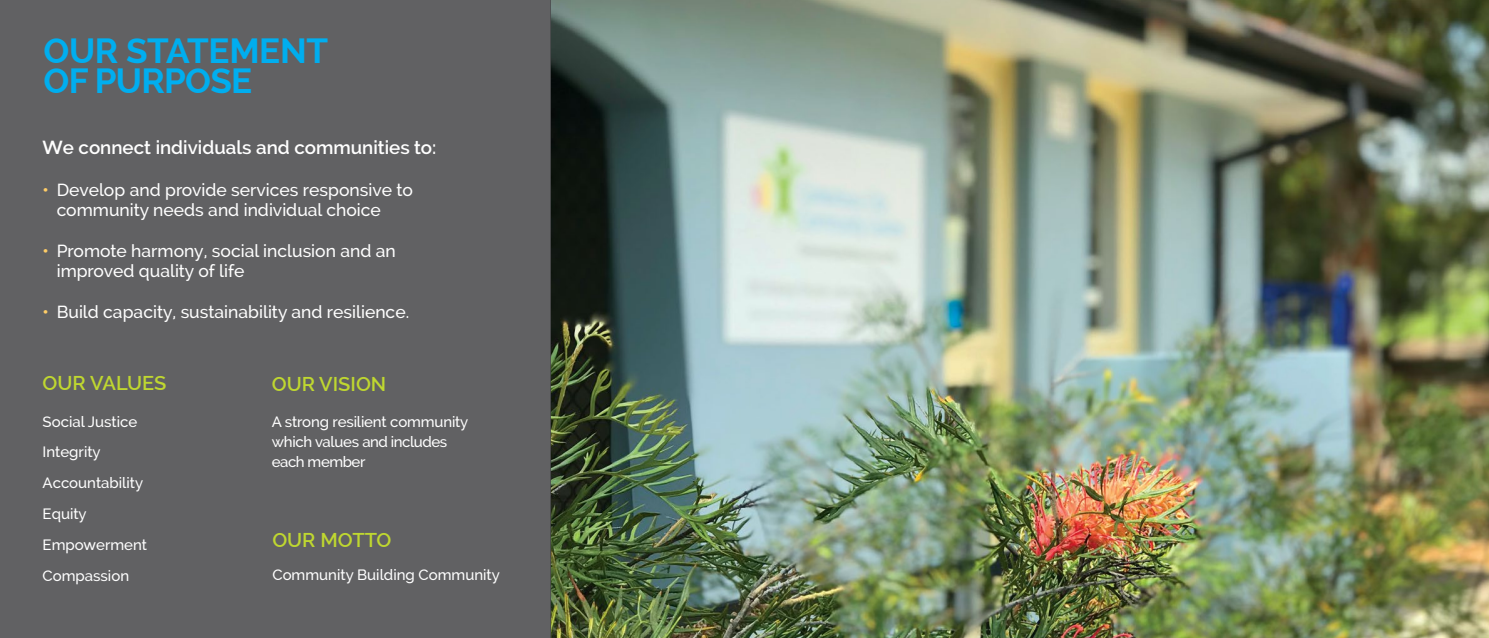
<style>
.page{position:relative;width:1489px;height:638px;background:#fff}
.page>*{position:absolute;margin:0;border:0;box-sizing:border-box;transform-origin:0 0}
.t1{font:700 35px/30px "Raleway";letter-spacing:-.02em;color:#00aeef}
.t2{font:600 20px "Raleway";color:#bfd730}
.t3{font:600 18.75px "Raleway";color:#fff}
.t4{font:500 17.5px/20px "Raleway";color:#fff}
.t5{font:500 15px/30.9px "Raleway";color:#fff}
.t6{font:500 15px/20px "Raleway";letter-spacing:-.02em;color:#fff}
.s1{font-weight:700;color:#ffcd67}
</style>
<div class="page">
<img style="left:551px;top:0;width:937px;height:638px">
<div style="left:0;top:0;width:551px;height:638px;background:#616163"></div>
<h1 class="t1" style="left:43px;top:36px;width:286px">OUR STATEMENT<br>OF PURPOSE</h1>
<p class="t3" style="left:43px;top:137px;width:395px">We connect individuals and communities to:</p>
<p class="t4" style="left:57px;top:179px;width:357px;text-indent:-14px"><span class="s1">•</span> Develop and provide services responsive to community needs and individual choice</p>
<p class="t4" style="left:57px;top:241px;width:340px;text-indent:-14px"><span class="s1">•</span> Promote harmony, social inclusion and an improved quality of life</p>
<p class="t4" style="left:43px;top:302px;width:368px"><span class="s1">•</span> Build capacity, sustainability and resilience.</p>
<p class="t2" style="left:43px;top:372px;width:125px">OUR VALUES</p>
<p class="t5" style="left:43px;top:406px;width:106px">Social Justice<br>Integrity<br>Accountability<br>Equity<br>Empowerment<br>Compassion</p>
<p class="t2" style="left:272px;top:373px;width:116px">OUR VISION</p>
<p class="t6" style="left:272px;top:412px;width:198px">A strong resilient community which values and includes each member</p>
<p class="t2" style="left:272px;top:528px;width:121px">OUR MOTTO</p>
<p class="t5" style="left:272px;top:559px;width:229px">Community Building Community</p>
</div>
